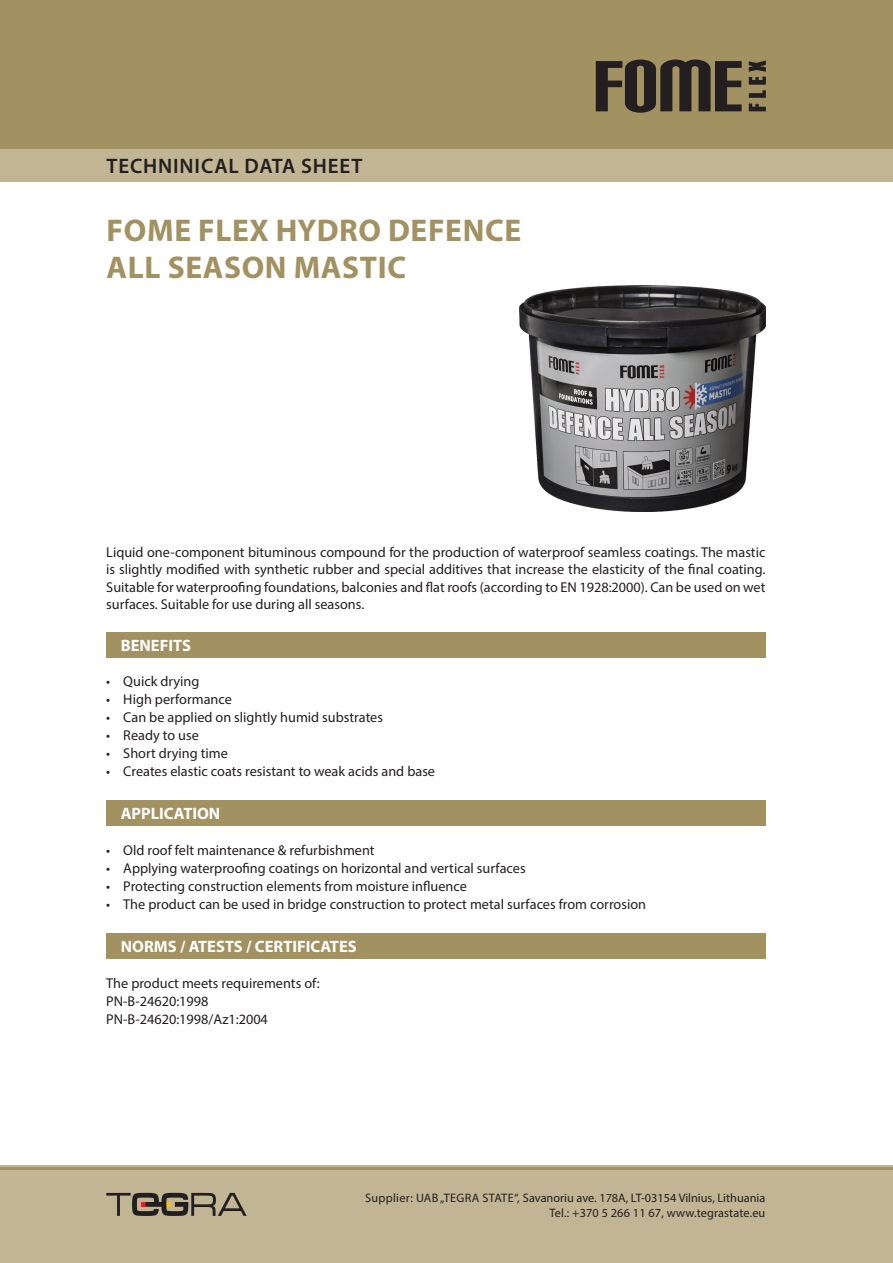
<style>
.page{position:relative;width:893px;height:1263px;background:#fff}
.page>*{position:absolute;margin:0;border:0;box-sizing:border-box;transform-origin:0 0}
.t1{font:700 31.5px "Myriad Pro";letter-spacing:.02em;color:#a29161}
.t2{font:600 21px "Myriad Pro";letter-spacing:.04em;color:#231f20}
.t3{font:700 16.5px "Myriad Pro";color:#fff}
.t4{font:14.25px/17.1px "Myriad Pro";color:#231f20;text-align:justify}
.t5{font:12.3px/14.7px "Myriad Pro";letter-spacing:.005em;color:#231f20;text-align:right}
</style>
<div class="page">
<div style="left:0;top:0;width:893px;height:182px;background:#a29161"></div>
<div style="left:0;top:149px;width:893px;height:33px;background:#c2b594"></div>
<svg style="left:749px;top:60px;width:17px;height:51px"></svg>
<svg style="left:596px;top:60px;width:146px;height:53px"></svg>
<div style="left:0;top:1165px;width:893px;height:98px;background:#c2b594"></div>
<hr style="left:0;top:1167px;width:893px;height:2px;background:#a29161">
<svg style="left:106px;top:1193px;width:141px;height:23px"></svg>
<div style="left:106px;top:632px;width:659px;height:25px;background:#a29161"></div>
<div style="left:106px;top:800px;width:659px;height:26px;background:#a29161"></div>
<div style="left:106px;top:933px;width:659px;height:25px;background:#a29161"></div>
<img style="left:519px;top:286px;width:246px;height:226px">
<h2 class="t2" style="left:107px;top:153px;width:257px">TECHNINICAL DATA SHEET</h2>
<p class="t1" style="left:107px;top:209px;width:416px">FOME FLEX HYDRO DEFENCE</p>
<p class="t1" style="left:107px;top:247px;width:301px">ALL SEASON MASTIC</p>
<p class="t4" style="left:106px;top:544px;width:661px">Liquid one-component bituminous compound for the production of waterproof seamless coatings. The mastic is slightly modified with synthetic rubber and special additives that increase the elasticity of the final coating.<br>Suitable for waterproofing foundations, balconies and flat roofs (according to EN 1928:2000). Can be used on wet surfaces. Suitable for use during all seasons.</p>
<p class="t3" style="left:121px;top:634px;width:72px">BENEFITS</p>
<p class="t4" style="left:106px;top:673px;width:95px">• Quick drying</p>
<p class="t4" style="left:106px;top:691px;width:127px">• High performance</p>
<p class="t4" style="left:106px;top:709px;width:278px">• Can be applied on slightly humid substrates</p>
<p class="t4" style="left:106px;top:727px;width:94px">• Ready to use</p>
<p class="t4" style="left:106px;top:745px;width:123px">• Short drying time</p>
<p class="t4" style="left:106px;top:763px;width:330px">• Creates elastic coats resistant to weak acids and base</p>
<p class="t3" style="left:121px;top:803px;width:101px">APPLICATION</p>
<p class="t4" style="left:106px;top:841px;width:270px">• Old roof felt maintenance &amp; refurbishment</p>
<p class="t4" style="left:106px;top:859px;width:421px">• Applying waterproofing coatings on horizontal and vertical surfaces</p>
<p class="t4" style="left:106px;top:877px;width:362px">• Protecting construction elements from moisture influence</p>
<p class="t4" style="left:106px;top:895px;width:541px">• The product can be used in bridge construction to protect metal surfaces from corrosion</p>
<p class="t3" style="left:121px;top:936px;width:237px">NORMS / ATESTS / CERTIFICATES</p>
<p class="t4" style="left:106px;top:974px;width:215px">The product meets requirements of:</p>
<p class="t4" style="left:106px;top:992px;width:104px">PN-B-24620:1998</p>
<p class="t4" style="left:106px;top:1010px;width:163px">PN-B-24620:1998/Az1:2004</p>
<p class="t5" style="left:365px;top:1190px;width:402px">Supplier: UAB „TEGRA STATE“, Savanoriu ave. 178A, LT-03154 Vilnius, Lithuania<br>Tel.: +370 5 266 11 67, www.tegrastate.eu</p>
</div>
